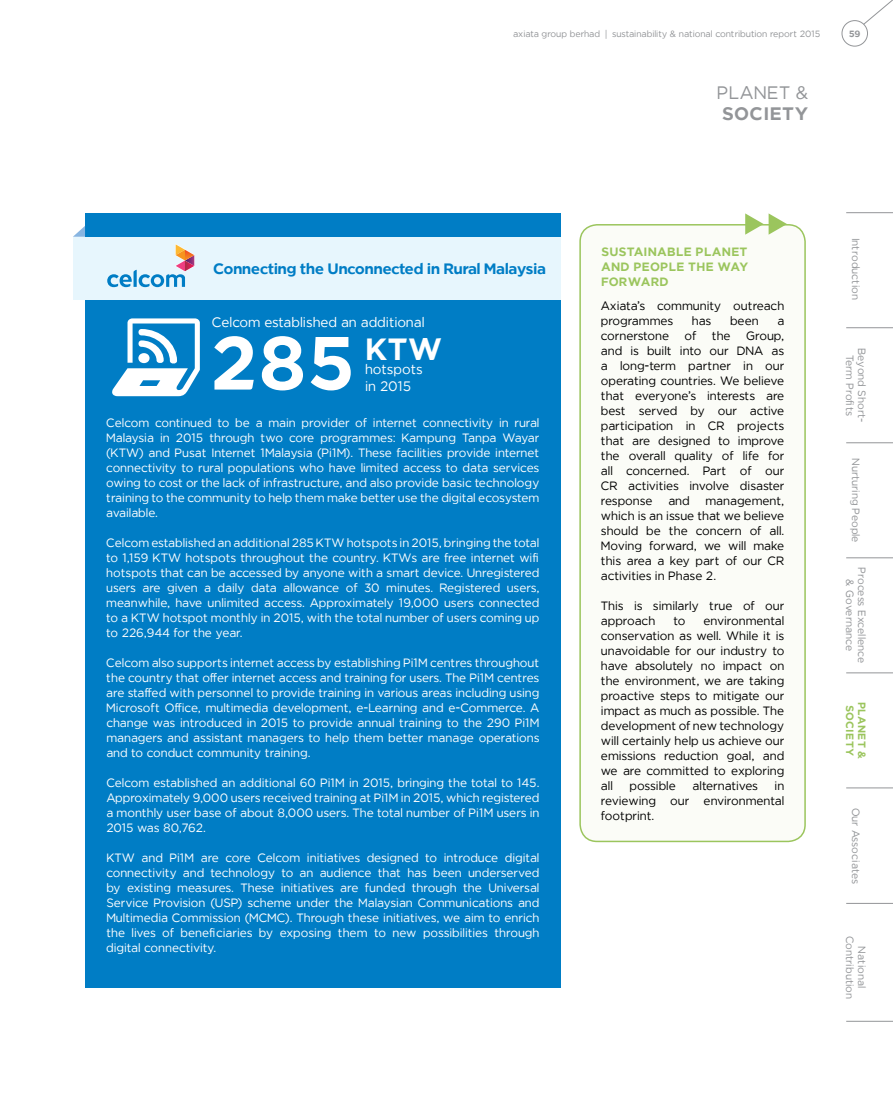
<style>
.page{position:relative;width:893px;height:1106px;background:#fff}
.page>*{position:absolute;margin:0;border:0;box-sizing:border-box;transform-origin:0 0}
.t1{font:700 74.4px "Axiata";color:#fff}
.t2{font:700 30.6px "Axiata";color:#fff}
.t3{font:18px "Axiata";letter-spacing:.02em;color:#939598}
.t4{font:700 18px "Axiata";letter-spacing:.02em;color:#939598}
.t5{font:700 15px "Axiata";letter-spacing:-.045em;color:#007dc5}
.t6{font:13.65px/17px "Axiata";color:#fff}
.t7{font:12px/15px "Axiata";letter-spacing:-.005em;color:#fff;text-align:justify}
.t8{font:12px/15px "Axiata";letter-spacing:-.005em;color:#000;text-align:justify}
.t9{font:700 12px/15px "Axiata";letter-spacing:.02em;color:#9bc55d;text-align:justify}
.t10{font:10.5px/12px "Axiata";letter-spacing:.005em;color:#939598;text-align:center}
.t11{font:700 10.5px "Axiata";letter-spacing:.03em;color:#9bc55d}
.t12{font:9px "Axiata";color:#939598}
.t13{font:700 9px "Axiata";color:#939598}
</style>
<div class="page">
<div style="left:842px;top:20px;width:26px;height:26px;border:1px solid #939598;border-radius:50%"></div>
<svg style="left:863px;top:0;width:30px;height:25px"></svg>
<hr style="left:846px;top:212px;width:47px;height:1px;background:#939598">
<hr style="left:846px;top:327px;width:47px;height:1px;background:#939598">
<hr style="left:846px;top:442px;width:47px;height:1px;background:#939598">
<hr style="left:846px;top:557px;width:47px;height:1px;background:#939598">
<hr style="left:846px;top:672px;width:47px;height:1px;background:#939598">
<hr style="left:846px;top:787px;width:47px;height:1px;background:#939598">
<hr style="left:846px;top:903px;width:47px;height:1px;background:#939598">
<hr style="left:846px;top:1020px;width:47px;height:1px;background:#939598">
<div style="left:85px;top:213px;width:476px;height:774px;background:#007dc5"></div>
<div style="left:580px;top:225px;width:226px;height:615px;background:#fbfcf7;border-radius:17px"></div>
<div style="left:579px;top:224px;width:227px;height:618px;border:2px solid #9bc55d;border-radius:17px"></div>
<svg style="left:745px;top:213px;width:42px;height:22px"></svg>
<div style="left:73px;top:237px;width:488px;height:62px;background:#e7f6fd"></div>
<svg style="left:73px;top:226px;width:12px;height:11px"></svg>
<svg style="left:107px;top:244px;width:88px;height:43px"></svg>
<svg style="left:112px;top:318px;width:88px;height:78px"></svg>
<p class="t12" style="left:513px;top:28px;width:309px">axiata group berhad | sustainability &amp; national contribution report 2015</p>
<h3 class="t3" style="left:717px;top:82px;width:93px">PLANET &amp;</h3>
<h3 class="t4" style="left:722px;top:102px;width:88px">SOCIETY</h3>
<p class="t13" style="left:849px;top:28px;width:13px">59</p>
<p class="t5" style="left:213px;top:259px;width:334px">Connecting the Unconnected in Rural Malaysia</p>
<p class="t6" style="left:212px;top:313px;width:214px">Celcom established an additional</p>
<p class="t6" style="left:365px;top:360px;width:59px">hotspots in 2015</p>
<h1 class="t1" style="left:210px;top:315px;width:147px">285</h1>
<h2 class="t2" style="left:365px;top:329px;width:79px">KTW</h2>
<p class="t7" style="left:106px;top:415px;width:435px">Celcom continued to be a main provider of internet connectivity in rural Malaysia in 2015 through two core programmes: Kampung Tanpa Wayar (KTW) and Pusat Internet 1Malaysia (Pi1M). These facilities provide internet connectivity to rural populations who have limited access to data services owing to cost or the lack of infrastructure, and also provide basic technology training to the community to help them make better use the digital ecosystem available.</p>
<p class="t7" style="left:106px;top:535px;width:435px">Celcom established an additional 285 KTW hotspots in 2015, bringing the total to 1,159 KTW hotspots throughout the country. KTWs are free internet wifi hotspots that can be accessed by anyone with a smart device. Unregistered users are given a daily data allowance of 30 minutes. Registered users, meanwhile, have unlimited access. Approximately 19,000 users connected to a KTW hotspot monthly in 2015, with the total number of users coming up to 226,944 for the year.</p>
<p class="t7" style="left:106px;top:655px;width:435px">Celcom also supports internet access by establishing Pi1M centres throughout the country that offer internet access and training for users. The Pi1M centres are staffed with personnel to provide training in various areas including using Microsoft Office, multimedia development, e-Learning and e-Commerce. A change was introduced in 2015 to provide annual training to the 290 Pi1M managers and assistant managers to help them better manage operations and to conduct community training.</p>
<p class="t7" style="left:106px;top:775px;width:435px">Celcom established an additional 60 Pi1M in 2015, bringing the total to 145.<br>Approximately 9,000 users received training at Pi1M in 2015, which registered a monthly user base of about 8,000 users. The total number of Pi1M users in 2015 was 80,762.</p>
<p class="t7" style="left:106px;top:850px;width:435px">KTW and Pi1M are core Celcom initiatives designed to introduce digital connectivity and technology to an audience that has been underserved by existing measures. These initiatives are funded through the Universal Service Provision (USP) scheme under the Malaysian Communications and Multimedia Commission (MCMC). Through these initiatives, we aim to enrich the lives of beneficiaries by exposing them to new possibilities through digital connectivity.</p>
<p class="t9" style="left:601px;top:244px;width:149px">SUSTAINABLE PLANET AND PEOPLE THE WAY FORWARD</p>
<p class="t8" style="left:601px;top:298px;width:185px">Axiata’s community outreach programmes</p>
<p class="t8" style="left:692px;top:313px;width:21px">has</p>
<p class="t8" style="left:730px;top:313px;width:30px">been</p>
<p class="t8" style="left:777px;top:313px;width:8px">a</p>
<p class="t8" style="left:601px;top:328px;width:70px">cornerstone</p>
<p class="t8" style="left:685px;top:328px;width:13px">of</p>
<p class="t8" style="left:712px;top:328px;width:20px">the</p>
<p class="t8" style="left:601px;top:328px;width:185px;text-indent:145px">Group, and is built into our DNA as a long-term partner in our operating countries. We believe that everyone’s interests are best served by our active participation in CR projects that are designed to improve the overall quality of life for all concerned. Part of our CR activities involve disaster response</p>
<p class="t8" style="left:668px;top:493px;width:23px">and</p>
<p class="t8" style="left:601px;top:493px;width:185px;text-indent:105px">management, which is an issue that we believe should be the concern of all.<br>Moving forward, we will make this area a key part of our CR activities in Phase 2.</p>
<p class="t8" style="left:601px;top:598px;width:185px">This is similarly true of our approach</p>
<p class="t8" style="left:601px;top:613px;width:185px;text-indent:103px">environmental conservation as well. While it is unavoidable for our industry to have absolutely no impact on the environment, we are taking proactive steps to mitigate our impact as much as possible. The development of new technology will certainly help us achieve our emissions reduction goal, and we are committed to exploring all</p>
<p class="t8" style="left:673px;top:613px;width:13px">to</p>
<p class="t8" style="left:629px;top:778px;width:48px">possible</p>
<p class="t8" style="left:693px;top:778px;width:67px">alternatives</p>
<p class="t8" style="left:601px;top:778px;width:185px;text-indent:174px">in reviewing our environmental footprint.</p>
<p class="t10" style="left:862px;top:238px;width:64px;rotate:90deg">Introduction</p>
<p class="t10" style="left:868px;top:348px;width:76px;rotate:90deg">Beyond Short-<br>Term Profits</p>
<p class="t10" style="left:862px;top:458px;width:86px;rotate:90deg">Nurturing People</p>
<p class="t10" style="left:868px;top:567px;width:98px;rotate:90deg">Process Excellence &amp; Governance</p>
<p class="t11" style="left:857px;top:704px;width:53px;rotate:90deg">SOCIETY</p>
<p class="t11" style="left:869px;top:701px;width:59px;rotate:90deg">PLANET &amp;</p>
<p class="t10" style="left:862px;top:807px;width:78px;rotate:90deg">Our Associates</p>
<p class="t10" style="left:868px;top:935px;width:65px;rotate:90deg">National<br>Contribution</p>
</div>
